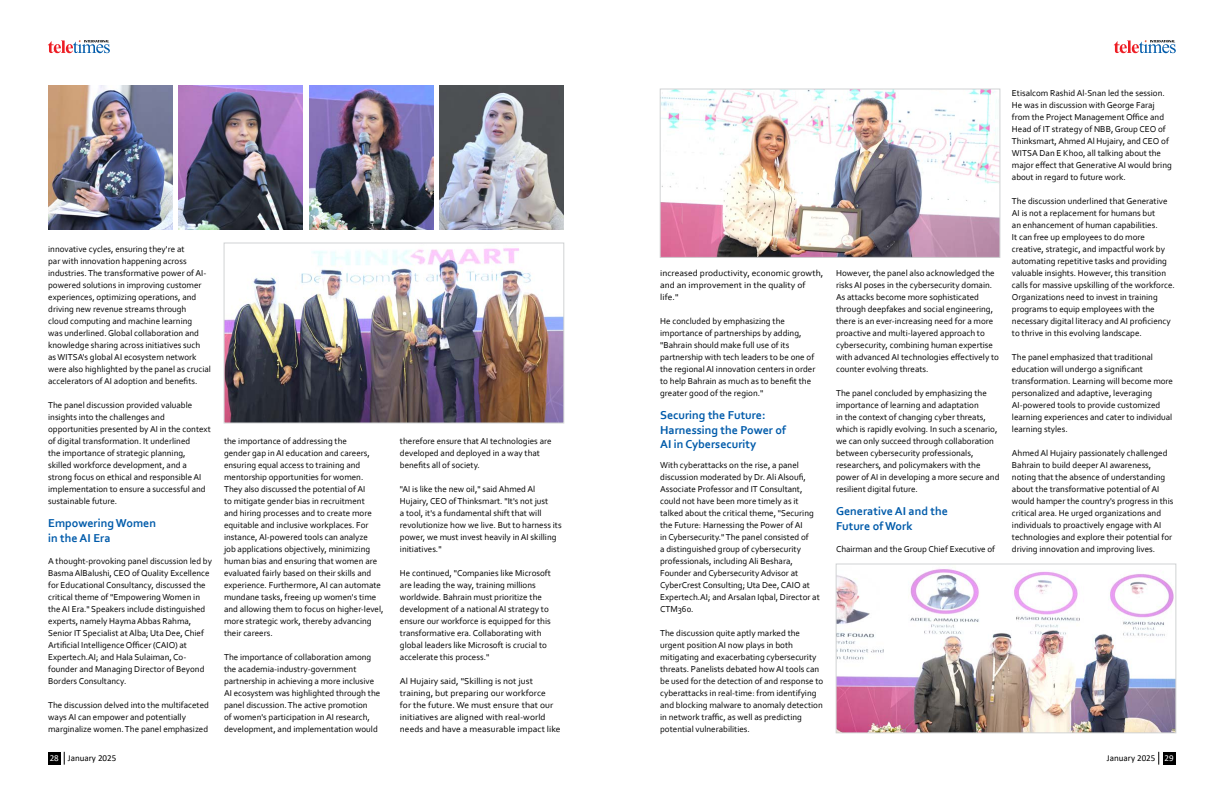
<style>
.page{position:relative;width:1224px;height:792px;background:#fff}
.page>*{position:absolute;margin:0;border:0;box-sizing:border-box;transform-origin:0 0}
.t1{font:700 12px/14.4px "Corbel";color:#005baa}
.t2{font:9px/12px "Corbel";color:#000}
.t3{font:9px/12px "Corbel";color:#000;scale:1.05 1}
.t4{font:9px "Calibri";color:#000}
.s1{color:#fff}
</style>
<div class="page">
<img style="left:48px;top:85px;width:124px;height:144px">
<img style="left:179px;top:85px;width:124px;height:144px">
<img style="left:309px;top:85px;width:124px;height:144px">
<img style="left:440px;top:85px;width:124px;height:144px">
<img style="left:226px;top:248px;width:336px;height:173px">
<div style="left:224px;top:243px;width:340px;height:180px;border:1px solid #d1d3d4"></div>
<img style="left:838px;top:568px;width:336px;height:163px">
<div style="left:836px;top:564px;width:340px;height:169px;border:1px solid #d1d3d4"></div>
<img style="left:662px;top:91px;width:336px;height:165px">
<div style="left:660px;top:89px;width:340px;height:169px;border:1px solid #d1d3d4"></div>
<svg style="left:1158px;top:752px;width:1px;height:13px"></svg>
<div style="left:1163px;top:752px;width:13px;height:13px;background:#000"></div>
<div style="left:48px;top:752px;width:13px;height:13px;background:#000"></div>
<svg style="left:64px;top:752px;width:1px;height:13px"></svg>
<svg style="left:1114px;top:40px;width:62px;height:13px"></svg>
<svg style="left:48px;top:40px;width:62px;height:13px"></svg>
<p class="t2" style="left:48px;top:243px;width:164px">innovative cycles, ensuring they're at<br>par with innovation happening across industries. The transformative power of AI&shy;powered solutions in improving customer experiences, optimizing operations, and driving new revenue streams through<br>cloud computing and machine learning<br>was underlined. Global collaboration and knowledge sharing across initiatives such<br>as WITSA's global AI ecosystem network were also highlighted by the panel as crucial accelerators of AI adoption and benefits.</p>
<p class="t2" style="left:48px;top:399px;width:164px">The panel discussion provided valuable insights into the challenges and opportunities presented by AI in the context of digital transformation. It underlined<br>the importance of strategic planning, skilled workforce development, and a strong focus on ethical and responsible AI implementation to ensure a successful and sustainable future.</p>
<h1 class="t1" style="left:48px;top:516px;width:109px">Empowering Women in the AI Era</h1>
<p class="t2" style="left:48px;top:555px;width:165px">A thought-provoking panel discussion led by Basma AlBalushi, CEO of Quality Excellence for Educational Consultancy, discussed the critical theme of "Empowering Women in the AI Era." Speakers include distinguished experts, namely Hayma Abbas Rahma, Senior IT Specialist at Alba; Uta Dee, Chief Artificial Intelligence Officer (CAIO) at Expertech.AI; and Hala Sulaiman, Co&shy;founder and Managing Director of Beyond Borders Consultancy.</p>
<p class="t2" style="left:48px;top:699px;width:162px">The discussion delved into the multifaceted ways AI can empower and potentially marginalize women. The panel emphasized</p>
<p class="t2" style="left:224px;top:435px;width:161px">the importance of addressing the<br>gender gap in AI education and careers, ensuring equal access to training and mentorship opportunities for women.<br>They also discussed the potential of AI<br>to mitigate gender bias in recruitment<br>and hiring processes and to create more equitable and inclusive workplaces. For instance, AI-powered tools can analyze<br>job applications objectively, minimizing human bias and ensuring that women are evaluated fairly based on their skills and experience. Furthermore, AI can automate mundane tasks, freeing up women's time and allowing them to focus on higher-level, more strategic work, thereby advancing their careers.</p>
<p class="t2" style="left:224px;top:651px;width:158px">The importance of collaboration among the academia-industry-government partnership in achieving a more inclusive AI ecosystem was highlighted through the panel discussion. The active promotion<br>of women's participation in AI research, development, and implementation would</p>
<p class="t2" style="left:400px;top:435px;width:153px">therefore ensure that AI technologies are developed and deployed in a way that benefits all of society.</p>
<p class="t2" style="left:400px;top:483px;width:163px">"AI is like the new oil," said Ahmed Al Hujairy, CEO of Thinksmart. "It's not just<br>a tool, it's a fundamental shift that will revolutionize how we live. But to harness its power, we must invest heavily in AI skilling initiatives."</p>
<p class="t2" style="left:400px;top:567px;width:152px">He continued, "Companies like Microsoft are leading the way, training millions worldwide. Bahrain must prioritize the development of a national AI strategy to ensure our workforce is equipped for this transformative era. Collaborating with global leaders like Microsoft is crucial to accelerate this process."</p>
<p class="t3" style="left:400px;top:675px;width:155px">Al Hujairy said, "Skilling is not just training, but preparing our workforce<br>for the future. We must ensure that our initiatives are aligned with real-world needs and have a measurable impact like</p>
<p class="t3" style="left:660px;top:267px;width:157px">increased productivity, economic growth, and an improvement in the quality of life."</p>
<p class="t2" style="left:660px;top:315px;width:157px">He concluded by emphasizing the importance of partnerships by adding, "Bahrain should make full use of its partnership with tech leaders to be one of the regional AI innovation centers in order to help Bahrain as much as to benefit the greater good of the region."</p>
<h1 class="t1" style="left:660px;top:408px;width:128px">Securing the Future:<br>Harnessing the Power of<br>AI in Cybersecurity</h1>
<p class="t2" style="left:660px;top:459px;width:161px">With cyberattacks on the rise, a panel discussion moderated by Dr. Ali Alsoufi, Associate Professor and IT Consultant, could not have been more timely as it talked about the critical theme, "Securing the Future: Harnessing the Power of AI<br>in Cybersecurity." The panel consisted of<br>a distinguished group of cybersecurity professionals, including Ali Beshara, Founder and Cybersecurity Advisor at CyberCrest Consulting; Uta Dee, CAIO at Expertech.AI; and Arsalan Iqbal, Director at CTM360.</p>
<p class="t2" style="left:660px;top:627px;width:165px">The discussion quite aptly marked the urgent position AI now plays in both mitigating and exacerbating cybersecurity threats. Panelists debated how AI tools can be used for the detection of and response to cyberattacks in real-time: from identifying and blocking malware to anomaly detection in network traffic, as well as predicting potential vulnerabilities.</p>
<p class="t2" style="left:836px;top:267px;width:164px">However, the panel also acknowledged the risks AI poses in the cybersecurity domain.<br>As attacks become more sophisticated through deepfakes and social engineering, there is an ever-increasing need for a more proactive and multi-layered approach to cybersecurity, combining human expertise with advanced AI technologies effectively to counter evolving threats.</p>
<p class="t2" style="left:836px;top:387px;width:165px">The panel concluded by emphasizing the importance of learning and adaptation<br>in the context of changing cyber threats, which is rapidly evolving. In such a scenario, we can only succeed through collaboration between cybersecurity professionals, researchers, and policymakers with the power of AI in developing a more secure and resilient digital future.</p>
<h1 class="t1" style="left:836px;top:504px;width:114px">Generative AI and the<br>Future of Work</h1>
<p class="t2" style="left:836px;top:543px;width:161px">Chairman and the Group Chief Executive of</p>
<p class="t2" style="left:1012px;top:87px;width:161px">Etisalcom Rashid Al-Snan led the session.<br>He was in discussion with George Faraj from the Project Management Office and Head of IT strategy of NBB, Group CEO of Thinksmart, Ahmed Al Hujairy, and CEO of WITSA Dan E Khoo, all talking about the major effect that Generative AI would bring about in regard to future work.</p>
<p class="t2" style="left:1012px;top:195px;width:164px">The discussion underlined that Generative AI is not a replacement for humans but<br>an enhancement of human capabilities.<br>It can free up employees to do more creative, strategic, and impactful work by automating repetitive tasks and providing valuable insights. However, this transition calls for massive upskilling of the workforce.<br>Organizations need to invest in training programs to equip employees with the necessary digital literacy and AI proficiency to thrive in this evolving landscape.</p>
<p class="t2" style="left:1012px;top:351px;width:163px">The panel emphasized that traditional education will undergo a significant transformation. Learning will become more personalized and adaptive, leveraging AI-powered tools to provide customized learning experiences and cater to individual learning styles.</p>
<p class="t2" style="left:1012px;top:447px;width:163px">Ahmed Al Hujairy passionately challenged Bahrain to build deeper AI awareness, noting that the absence of understanding about the transformative potential of AI would hamper the country's progress in this critical area. He urged organizations and individuals to proactively engage with AI technologies and explore their potential for driving innovation and improving lives.</p>
<p class="t4" style="left:50px;top:752px;width:68px"><span class="s1">28</span> January 2025</p>
<p class="t4" style="left:1107px;top:752px;width:68px">January 2025 <span class="s1">29</span></p>
</div>
